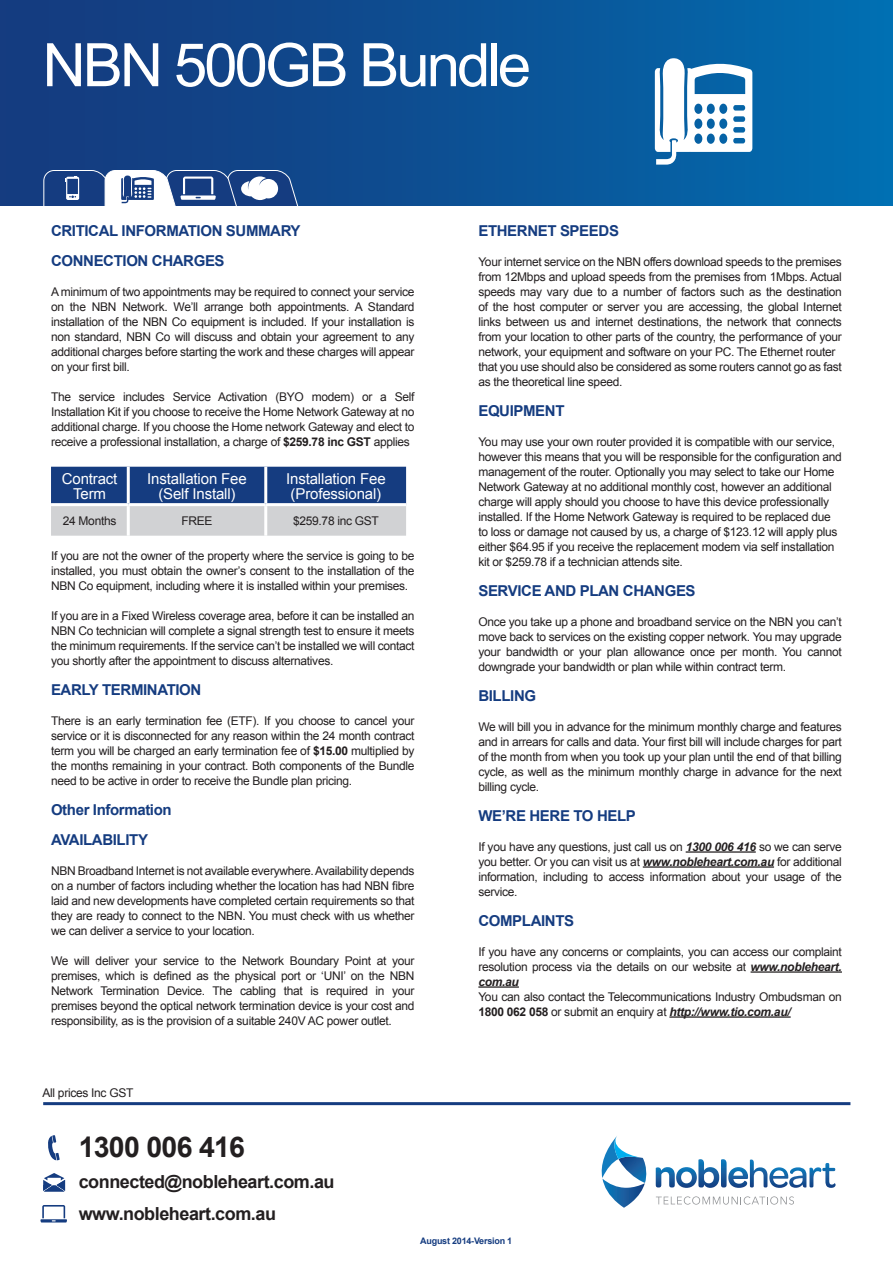
<style>
.page{position:relative;width:893px;height:1263px;background:#fff}
.page>*{position:absolute;margin:0;border:0;box-sizing:border-box;transform-origin:0 0}
.t1{font:60px "Arial";letter-spacing:-.05em;color:#fff}
.t2{font:700 28.5px "Arial";letter-spacing:-.025em;color:#231f20}
.t3{font:700 18px/32.1px "Arial";letter-spacing:-.025em;color:#231f20}
.t4{font:700 15px/30px "Arial";letter-spacing:-.025em;color:#153c80}
.t5{font:15px/15px "Arial";letter-spacing:-.01em;color:#fff;text-align:center}
.t6{font:12px/15px "Arial";letter-spacing:-.025em;color:#231f20;text-align:justify}
.t7{font:700 9px "Arial";letter-spacing:-.025em;color:#153c80}
.s1{font-weight:700}
.s2{font-weight:700;font-style:italic}
</style>
<div class="page">
<svg style="left:48px;top:1135px;width:12px;height:25px"></svg>
<svg style="left:43px;top:1173px;width:22px;height:18px"></svg>
<hr style="left:40px;top:1219px;width:27px;height:3px;background:#153c80">
<svg style="left:42px;top:1205px;width:23px;height:16px"></svg>
<hr style="left:43px;top:1102px;width:807px;height:3px;background:#153c80">
<div style="left:0;top:0;width:893px;height:207px;background:linear-gradient(to right,#16367a,#026db0)"></div>
<svg style="left:656px;top:1159px;width:180px;height:29px"></svg>
<svg style="left:656px;top:1196px;width:138px;height:8px"></svg>
<svg style="left:602px;top:1136px;width:45px;height:72px"></svg>
<svg style="left:655px;top:58px;width:97px;height:107px"></svg>
<svg style="left:43px;top:170px;width:256px;height:37px"></svg>
<svg style="left:51px;top:467px;width:355px;height:69px;background:#6a80a6"></svg>
<hr style="left:127px;top:467px;width:3px;height:36px;background:#fff">
<hr style="left:264px;top:467px;width:3px;height:36px;background:#fff">
<hr style="left:127px;top:506px;width:3px;height:30px;background:#fff">
<hr style="left:264px;top:506px;width:3px;height:30px;background:#fff">
<hr style="left:51px;top:503px;width:77px;height:3px;background:#fff">
<hr style="left:128px;top:503px;width:138px;height:3px;background:#fff">
<hr style="left:266px;top:503px;width:140px;height:3px;background:#fff">
<hr style="left:686px;top:851px;width:70px;height:2px;background:#231f20">
<hr style="left:643px;top:866px;width:131px;height:2px;background:#231f20">
<hr style="left:751px;top:971px;width:91px;height:2px;background:#231f20">
<hr style="left:478px;top:986px;width:41px;height:2px;background:#231f20">
<hr style="left:669px;top:1016px;width:122px;height:2px;background:#231f20">
<h1 class="t1" style="left:43px;top:26px;width:490px">NBN 500GB Bundle</h1>
<p class="t4" style="left:51px;top:216px;width:251px">CRITICAL INFORMATION SUMMARY<br>CONNECTION CHARGES</p>
<p class="t6" style="left:51px;top:284px;width:365px">A minimum of two appointments may be required to connect your service on the NBN Network. We’ll arrange both appointments. A Standard installation of the NBN Co equipment is included. If your installation is non standard, NBN Co will discuss and obtain your agreement to any additional charges before starting the work and these charges will appear on your first bill.</p>
<p class="t6" style="left:51px;top:389px;width:365px">The service includes Service Activation (BYO modem) or a Self Installation Kit if you choose to receive the Home Network Gateway at no additional charge. If you choose the Home network Gateway and elect to receive a professional installation, a charge of <span class="s1">$259.78 inc GST</span> applies</p>
<p class="t5" style="left:62px;top:471px;width:57px">Contract<br>Term</p>
<p class="t5" style="left:147px;top:471px;width:101px">Installation Fee (Self Install)</p>
<p class="t5" style="left:286px;top:471px;width:101px;text-align:left">Installation Fee (Professional)</p>
<p class="t6" style="left:63px;top:513px;width:55px">24 Months</p>
<p class="t6" style="left:181px;top:513px;width:33px">FREE</p>
<p class="t6" style="left:293px;top:513px;width:87px">$259.78 inc GST</p>
<p class="t6" style="left:51px;top:548px;width:365px">If you are not the owner of the property where the service is going to be installed, you must obtain the owner’s consent to the installation of the NBN Co equipment, including where it is installed within your premises.</p>
<p class="t6" style="left:51px;top:608px;width:365px">If you are in a Fixed Wireless coverage area, before it can be installed an NBN Co technician will complete a signal strength test to ensure it meets the minimum requirements. If the service can’t be installed we will contact you shortly after the appointment to discuss alternatives.</p>
<p class="t4" style="left:51px;top:675px;width:152px">EARLY TERMINATION</p>
<p class="t6" style="left:51px;top:713px;width:365px">There is an early termination fee (ETF). If you choose to cancel your service or it is disconnected for any reason within the 24 month contract term you will be charged an early termination fee of <span class="s1">$15.00</span> multiplied by the months remaining in your contract. Both components of the Bundle need to be active in order to receive the Bundle plan pricing.</p>
<p class="t4" style="left:51px;top:795px;width:122px">Other Information<br>AVAILABILITY</p>
<p class="t6" style="left:51px;top:863px;width:365px">NBN Broadband Internet is not available everywhere. Availability depends on a number of factors including whether the location has had NBN fibre laid and new developments have completed certain requirements so that they are ready to connect to the NBN. You must check with us whether we can deliver a service to your location.</p>
<p class="t6" style="left:51px;top:953px;width:365px">We will deliver your service to the Network Boundary Point at your premises, which is defined as the physical port or ‘UNI’ on the NBN Network Termination Device. The cabling that is required in your premises beyond the optical network termination device is your cost and responsibility, as is the provision of a suitable 240V AC power outlet.</p>
<p class="t6" style="left:43px;top:1086px;width:92px">All prices Inc GST</p>
<h2 class="t2" style="left:79px;top:1128px;width:168px">1300 006 416</h2>
<h3 class="t3" style="left:79px;top:1166px;width:257px">connected@nobleheart.com.au www.nobleheart.com.au</h3>
<p class="t4" style="left:478px;top:216px;width:142px">ETHERNET SPEEDS</p>
<p class="t6" style="left:478px;top:254px;width:365px;text-align:left">Your internet service on the NBN offers download speeds to the premises from 12Mbps and upload speeds from the premises from 1Mbps. Actual speeds may vary due to a number of factors such as the destination of the host computer or server you are accessing, the global Internet links between us and internet destinations, the network that connects from your location to other parts of the country, the performance of your network, your equipment and software on your PC. The Ethernet router that you use should also be considered as some routers cannot go as fast as the theoretical line speed.</p>
<p class="t4" style="left:478px;top:396px;width:88px">EQUIPMENT</p>
<p class="t6" style="left:478px;top:434px;width:365px;text-align:left">You may use your own router provided it is compatible with our service, however this means that you will be responsible for the configuration and management of the router. Optionally you may select to take our Home Network Gateway at no additional monthly cost, however an additional charge will apply should you choose to have this device professionally installed. If the Home Network Gateway is required to be replaced due to loss or damage not caused by us, a charge of $123.12 will apply plus either $64.95 if you receive the replacement modem via self installation kit or $259.78 if a technician attends site.</p>
<p class="t4" style="left:478px;top:576px;width:219px">SERVICE AND PLAN CHANGES</p>
<p class="t6" style="left:478px;top:614px;width:365px">Once you take up a phone and broadband service on the NBN you can’t move back to services on the existing copper network. You may upgrade your bandwidth or your plan allowance once per month. You cannot downgrade your bandwidth or plan while within contract term.</p>
<p class="t4" style="left:478px;top:681px;width:59px">BILLING</p>
<p class="t6" style="left:478px;top:719px;width:365px">We will bill you in advance for the minimum monthly charge and features and in arrears for calls and data. Your first bill will include charges for part of the month from when you took up your plan until the end of that billing cycle, as well as the minimum monthly charge in advance for the next billing cycle.</p>
<p class="t4" style="left:478px;top:801px;width:159px">WE’RE HERE TO HELP</p>
<p class="t6" style="left:478px;top:839px;width:365px">If you have any questions, just call us on <span class="s2">1300 006 416</span> so we can serve you better. Or you can visit us at <span class="s2">www.nobleheart.com.au</span> for additional information, including to access information about your usage of the service.</p>
<p class="t4" style="left:478px;top:906px;width:97px">COMPLAINTS</p>
<p class="t6" style="left:478px;top:944px;width:365px">If you have any concerns or complaints, you can access our complaint resolution process via the details on our website at <span class="s2">www.nobleheart. com.au</span></p>
<p class="t6" style="left:478px;top:989px;width:365px">You can also contact the Telecommunications Industry Ombudsman on<br><span class="s1">1800 062 058</span> or submit an enquiry at <span class="s2">http://www.tio.com.au/</span></p>
<p class="t7" style="left:420px;top:1234px;width:94px">August 2014-Version 1</p>
</div>
